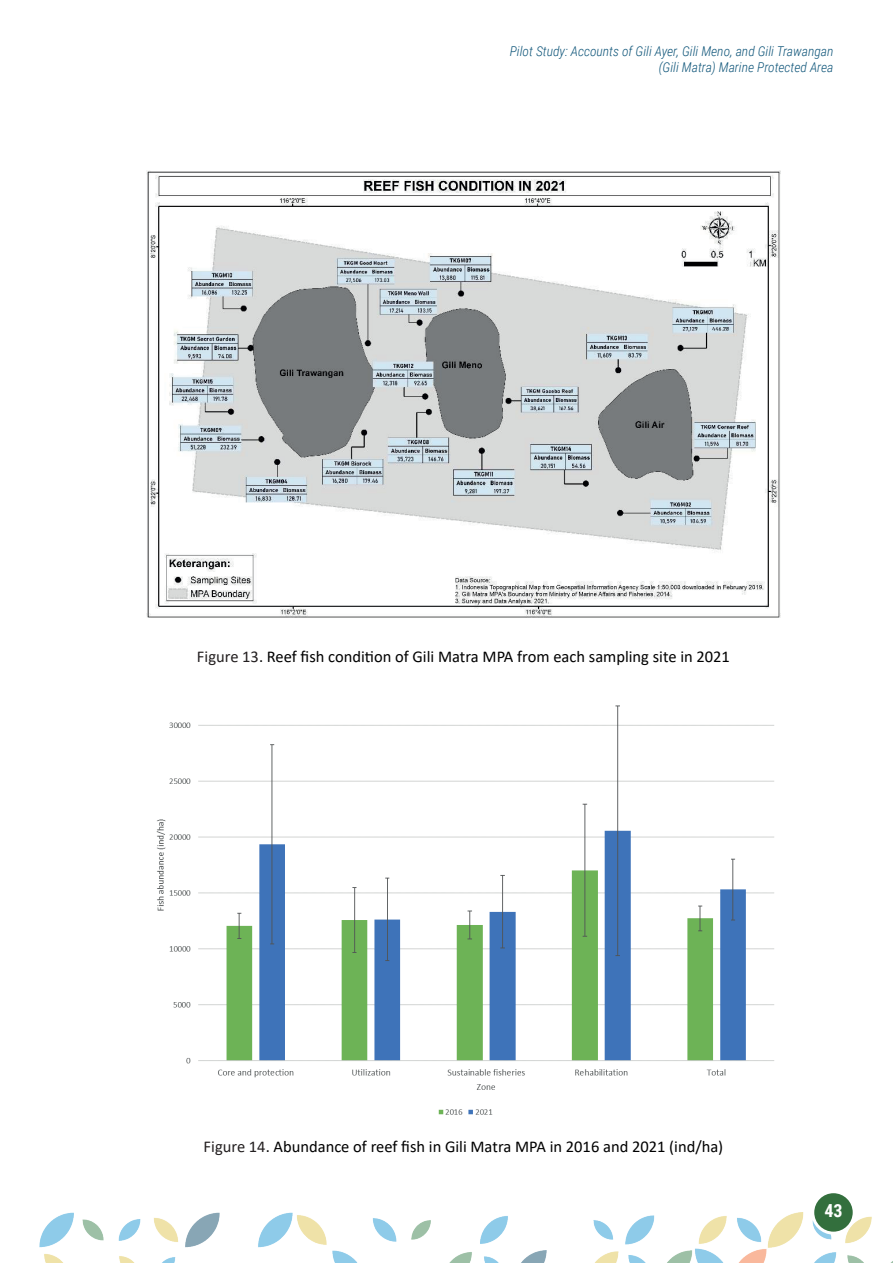
<style>
.page{position:relative;width:893px;height:1263px;background:#fff}
.page>*{position:absolute;margin:0;border:0;box-sizing:border-box;transform-origin:0 0}
.t1{font:700 18px "Roboto Condensed";color:#fff}
.t2{font:16.5px "Calibri";color:#000001}
.t3{font:italic 300 13.5px/16.2px "Roboto Condensed";color:#10567a;text-align:right}
.s1{color:#231f20}
</style>
<div class="page">
<img style="left:39px;top:1212px;width:854px;height:51px">
<div style="left:813px;top:1192px;width:41px;height:41px;background:#336f3d;border-radius:50%"></div>
<div style="left:811px;top:1190px;width:45px;height:45px;border:3px solid #fff;border-radius:50%"></div>
<img style="left:146px;top:170px;width:635px;height:448px">
<img style="left:156px;top:705px;width:618px;height:410px">
<p class="t3" style="left:510px;top:42px;width:325px">Pilot Study: Accounts of Gili Ayer, Gili Meno, and Gili Trawangan (Gili Matra) Marine Protected Area</p>
<p class="t2" style="left:197px;top:645px;width:534px"><span class="s1">Figure 13</span>. Reef fish condition of Gili Matra MPA from each sampling site in 2021</p>
<p class="t2" style="left:204px;top:1135px;width:521px"><span class="s1">Figure 14</span>. Abundance of reef fish in Gili Matra MPA in 2016 and 2021 (ind/ha)</p>
<p class="t1" style="left:824px;top:1198px;width:20px">43</p>
</div>
